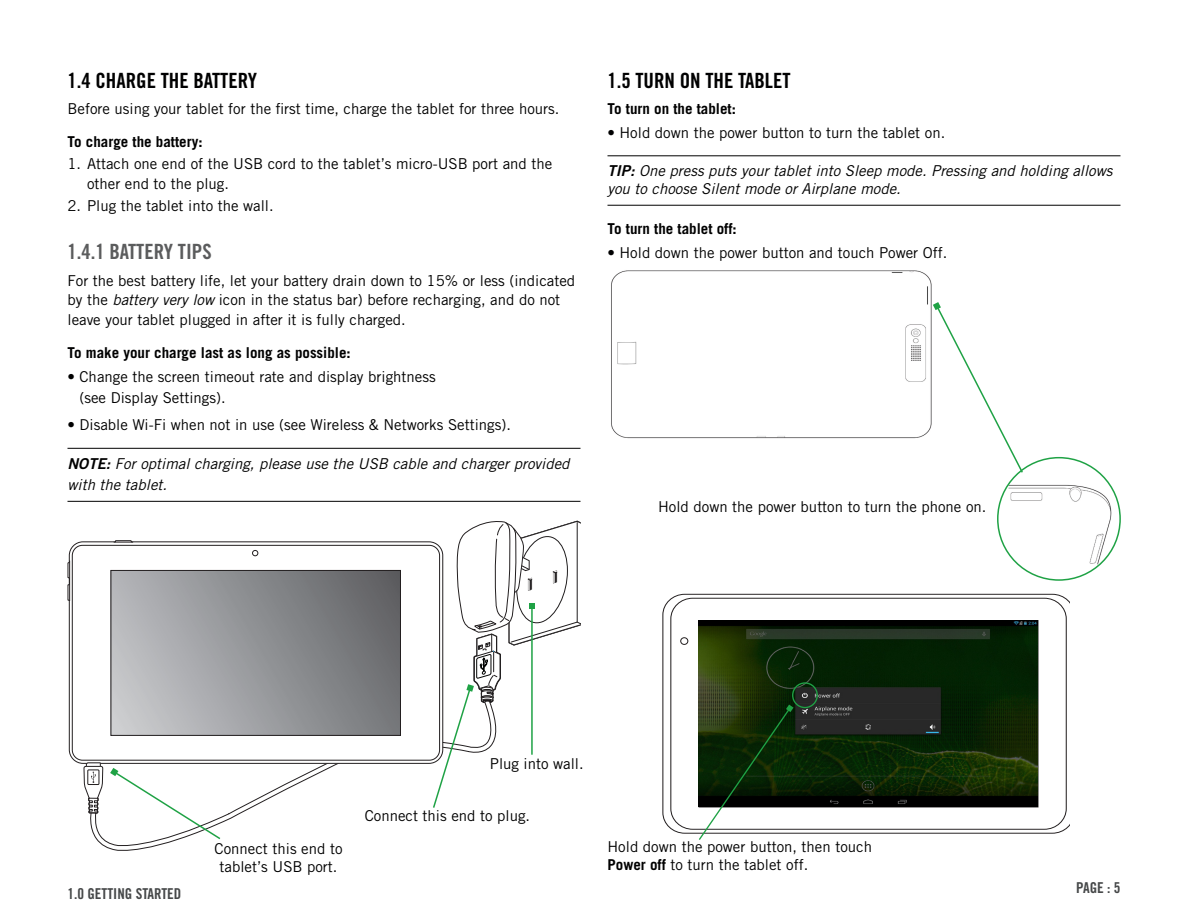
<style>
.page{position:relative;width:1188px;height:918px;background:#fff}
.page>*{position:absolute;margin:0;border:0;box-sizing:border-box;transform-origin:0 0}
.Head_2{font:21px "Trade Gothic LT Pro Bd Cn 20";color:#000001}
.Head_3_Mid_Page{font:21px "Trade Gothic LT Pro Bd Cn 20";color:#5b5c5d}
.Body_Copy{font:15px/19.5px "Trade Gothic LT Pro";color:#000001}
.Tips___Notes{font:italic 15px/18px "Trade Gothic LT Pro";color:#000001}
.Call_Out_-_Flush_Lef{font:15px/18px "Trade Gothic LT Pro";color:#000001}
.Body_Head{font:700 15px "Trade Gothic LT Pro";color:#000001}
.Call_Out_-_Flush_Rig{font:15px/18px "Trade Gothic LT Pro";color:#000001;text-align:center}
.Footer_Text{font:15px "Trade Gothic LT Pro Bd Cn 20";color:#464849}
.s1{font-style:italic}
.s2{font-family:"Trade Gothic LT Pro Bd 2 Obl";font-style:normal}
.s3{font-weight:700}
</style>
<div class="page">
<hr style="left:608px;top:156px;width:512px;height:1px;background:#000001">
<hr style="left:608px;top:205px;width:512px;height:1px;background:#000001">
<svg style="left:90px;top:764px;width:248px;height:87px"></svg>
<svg style="left:83px;top:764px;width:20px;height:50px"></svg>
<svg style="left:68px;top:540px;width:364px;height:224px"></svg>
<div style="left:72px;top:545px;width:368px;height:215px;border:1px solid #231f20;border-radius:10px"></div>
<svg style="left:110px;top:550px;width:291px;height:186px;background:#9e9fa1"></svg>
<hr style="left:69px;top:561px;width:1px;height:40px;background:#231f20">
<svg style="left:114px;top:542px;width:19px;height:1px"></svg>
<hr style="left:68px;top:448px;width:512px;height:1px;background:#000001">
<hr style="left:68px;top:501px;width:512px;height:1px;background:#000001">
<svg style="left:432px;top:520px;width:148px;height:288px"></svg>
<svg style="left:110px;top:768px;width:112px;height:73px"></svg>
<img style="left:611px;top:270px;width:321px;height:168px">
<img style="left:1008px;top:482px;width:105px;height:82px">
<svg style="left:933px;top:302px;width:91px;height:172px"></svg>
<div style="left:997px;top:457px;width:124px;height:124px;border:2px solid #1fa245;border-radius:50%"></div>
<svg style="left:663px;top:594px;width:406px;height:240px"></svg>
<div style="left:671px;top:598px;width:395px;height:231px;border:1px solid #231f20;border-radius:21px"></div>
<svg style="left:680px;top:620px;width:19px;height:187px"></svg>
<img style="left:699px;top:620px;width:339px;height:187px">
<div style="left:792px;top:682px;width:26px;height:26px;border:1px solid #1fa245;border-radius:50%"></div>
<svg style="left:697px;top:705px;width:97px;height:135px"></svg>
<p class="Head_2" style="left:68px;top:67px;width:191px">1.4 CHARGE THE BATTERY</p>
<p class="Body_Copy" style="left:68px;top:99px;width:493px">Before using your tablet for the first time, charge the tablet for three hours.</p>
<p class="Body_Head" style="left:68px;top:132px;width:137px">To charge the battery:</p>
<p class="Body_Copy" style="left:87px;top:154px;width:467px;text-indent:-20px">1. Attach one end of the USB cord to the tablet’s micro-USB port and the other end to the plug.</p>
<p class="Body_Copy" style="left:68px;top:196px;width:208px">2. Plug the tablet into the wall.</p>
<p class="Head_3_Mid_Page" style="left:68px;top:239px;width:146px">1.4.1 BATTERY TIPS</p>
<p class="Body_Copy" style="left:68px;top:270px;width:509px">For the best battery life, let your battery drain down to 15% or less (indicated by the <span class="s1">battery very low</span> icon in the status bar) before recharging, and do not leave your tablet plugged in after it is fully charged.</p>
<p class="Body_Head" style="left:68px;top:343px;width:285px">To make your charge last as long as possible:</p>
<p class="Body_Copy" style="left:80px;top:366px;width:358px;line-height:21px;text-indent:-12px">• Change the screen timeout rate and display brightness (see Display Settings).</p>
<p class="Body_Copy" style="left:68px;top:415px;width:445px">• Disable Wi-Fi when not in use (see Wireless &amp; Networks Settings).</p>
<p class="Tips___Notes" style="left:68px;top:453px;width:504px;line-height:21.6px"><span class="s2">NOTE:</span> For optimal charging, please use the USB cable and charger provided with the tablet.</p>
<p class="Head_2" style="left:608px;top:67px;width:185px">1.5 TURN ON THE TABLET</p>
<p class="Body_Head" style="left:608px;top:99px;width:130px">To turn on the tablet:</p>
<p class="Body_Copy" style="left:608px;top:123px;width:339px">• Hold down the power button to turn the tablet on.</p>
<p class="Tips___Notes" style="left:608px;top:162px;width:506px"><span class="s2">TIP:</span> One press puts your tablet into Sleep mode. Pressing and holding allows you to choose Silent mode or Airplane mode.</p>
<p class="Body_Head" style="left:608px;top:219px;width:131px">To turn the tablet off:</p>
<p class="Body_Copy" style="left:608px;top:243px;width:341px">• Hold down the power button and touch Power Off.</p>
<p class="Call_Out_-_Flush_Lef" style="left:658px;top:497px;width:330px">Hold down the power button to turn the phone on.</p>
<p class="Footer_Text" style="left:68px;top:885px;width:115px">1.0 GETTING STARTED</p>
<p class="Call_Out_-_Flush_Rig" style="left:215px;top:839px;width:129px">Connect this end to tablet’s USB port.</p>
<p class="Call_Out_-_Flush_Lef" style="left:490px;top:755px;width:95px">Plug into wall.</p>
<p class="Call_Out_-_Flush_Lef" style="left:365px;top:807px;width:167px">Connect this end to plug.</p>
<p class="Call_Out_-_Flush_Lef" style="left:608px;top:838px;width:266px">Hold down the power button, then touch<br><span class="s3">Power off</span> to turn the tablet off.</p>
<p class="Footer_Text" style="left:1076px;top:879px;width:46px">PAGE : 5</p>
</div>
